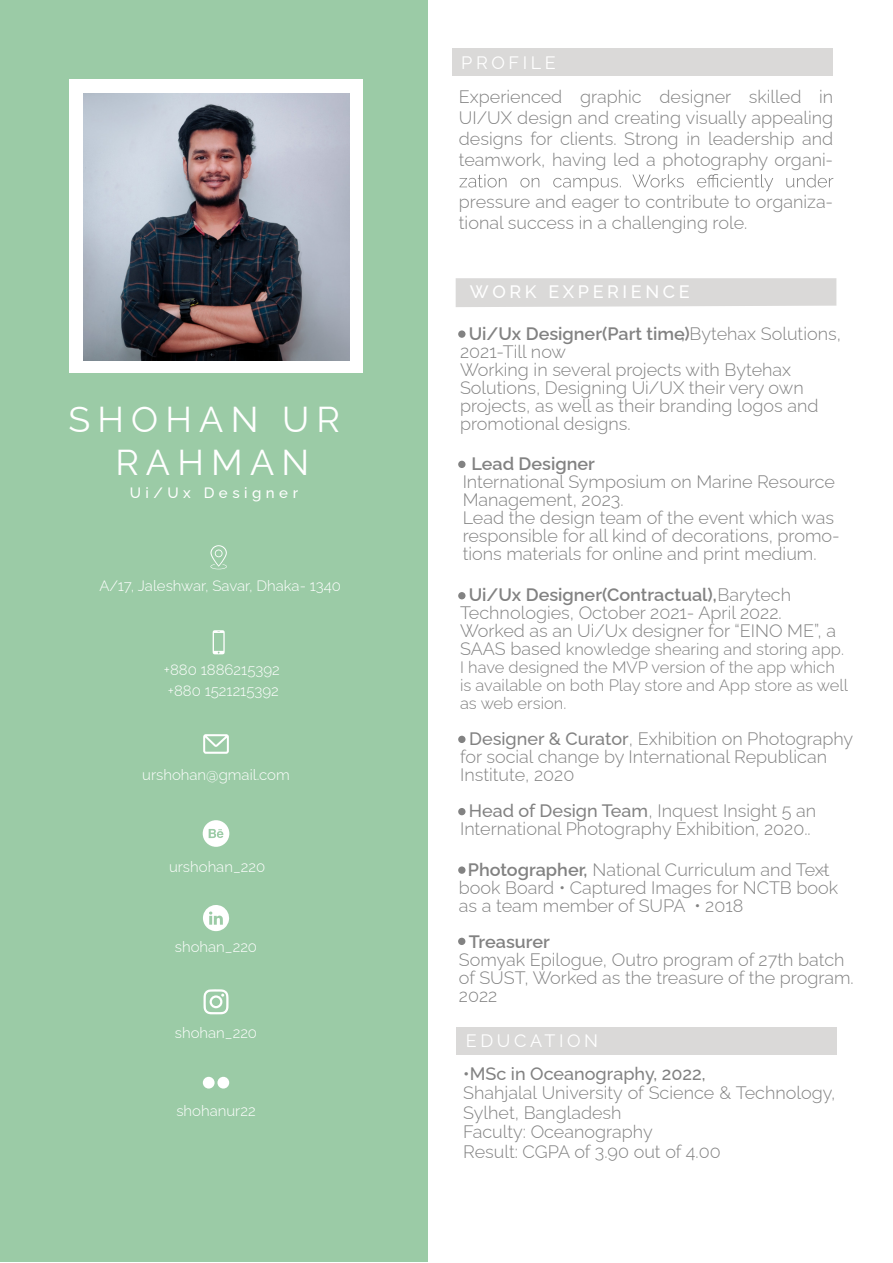
<style>
.page{position:relative;width:893px;height:1263px;background:#fff}
.page>*{position:absolute;margin:0;border:0;box-sizing:border-box;transform-origin:0 0}
.t1{font:36px/43.2px "Raleway";letter-spacing:.2em;color:#fff;text-align:center}
.t2{font:300 18px/18px "Raleway";color:#828282}
.t3{font:500 18px "Raleway";color:#828282}
.t4{font:600 18px "Raleway";color:#828282}
.t5{font:18px "Raleway";letter-spacing:.2em;color:#fff}
.t6{font:500 18px "Raleway";letter-spacing:.2em;color:#fff}
.t7{font:300 16.5px/18px "Raleway";color:#828282}
.t8{font:300 15px/20.5px "Raleway";color:#fff}
.t9{font:500 15px "Raleway";letter-spacing:.3em;color:#fff}
.s1{font-weight:600}
.s2{font-weight:500}
.s3{font-size:18px}
</style>
<div class="page">
<div style="left:452px;top:48px;width:381px;height:28px;background:#dad9d8"></div>
<div style="left:456px;top:1027px;width:380px;height:28px;background:#dad9d8"></div>
<div style="left:0;top:0;width:427px;height:1261px;background:#9bcba6"></div>
<div style="left:456px;top:278px;width:380px;height:29px;background:#dad9d8"></div>
<svg style="left:459px;top:174px;width:374px;height:17px"></svg>
<div style="left:217px;top:1077px;width:12px;height:11px;background:#fff;border-radius:50%"></div>
<div style="left:203px;top:1077px;width:12px;height:11px;background:#fff;border-radius:50%"></div>
<svg style="left:203px;top:989px;width:26px;height:25px"></svg>
<svg style="left:203px;top:734px;width:26px;height:20px"></svg>
<svg style="left:203px;top:820px;width:26px;height:27px"></svg>
<svg style="left:203px;top:905px;width:27px;height:26px"></svg>
<div style="left:69px;top:79px;width:294px;height:293px;background:#fff"></div>
<svg style="left:213px;top:630px;width:12px;height:24px"></svg>
<svg style="left:210px;top:545px;width:17px;height:24px"></svg>
<div style="left:458px;top:330px;width:7px;height:8px;background:#828282;border-radius:50%"></div>
<div style="left:458px;top:592px;width:7px;height:7px;background:#828282;border-radius:50%"></div>
<div style="left:458px;top:735px;width:8px;height:8px;background:#828282;border-radius:50%"></div>
<div style="left:458px;top:808px;width:8px;height:7px;background:#828282;border-radius:50%"></div>
<div style="left:458px;top:866px;width:8px;height:8px;background:#828282;border-radius:50%"></div>
<div style="left:458px;top:937px;width:8px;height:8px;background:#828282;border-radius:50%"></div>
<div style="left:458px;top:461px;width:8px;height:7px;background:#828282;border-radius:50%"></div>
<img style="left:83px;top:94px;width:266px;height:266px">
<h1 class="t1" style="left:68px;top:401px;width:273px">SHOHAN UR<br>RAHMAN</h1>
<p class="t9" style="left:130px;top:487px;width:170px">Ui/Ux Designer</p>
<p class="t8" style="left:99px;top:577px;width:243px">A/17, Jaleshwar, Savar, Dhaka- 1340</p>
<p class="t8" style="left:164px;top:661px;width:117px">+880 1886215392 +880 1521215392</p>
<p class="t8" style="left:142px;top:766px;width:149px">urshohan@gmail.com</p>
<p class="t8" style="left:169px;top:857px;width:98px">urshohan_220</p>
<p class="t8" style="left:175px;top:938px;width:84px">shohan_220</p>
<p class="t8" style="left:175px;top:1024px;width:84px">shohan_220</p>
<p class="t8" style="left:176px;top:1102px;width:81px">shohanur22</p>
<p class="t5" style="left:461px;top:55px;width:96px">PROFILE</p>
<p class="t2" style="left:459px;top:88px;width:376px;line-height:21px;text-align:justify">Experienced graphic designer skilled in UI/UX design and creating visually appealing designs for clients. Strong in leadership and teamwork, having led a photography organi-</p>
<p class="t2" style="left:459px;top:193px;width:376px;line-height:21px">pressure and eager to contribute to organiza&shy;tional success in a challenging role.</p>
<p class="t6" style="left:470px;top:284px;width:221px">WORK EXPERIENCE</p>
<p class="t2" style="left:460px;top:327px;width:382px;text-indent:9px"><span class="s1">Ui/Ux Designer(Part time)</span><span class="s2">,</span> Bytehax Solutions, 2021-Till now<br>Working in several projects with Bytehax Solutions, Designing Ui/UX their very own projects, as well as their branding logos and promotional designs.</p>
<p class="t4" style="left:471px;top:456px;width:125px">Lead Designer</p>
<p class="t2" style="left:463px;top:474px;width:378px">International Symposium on Marine Resource Management, 2023.<br>Lead the design team of the event which was responsible for all kind of decorations, promo&shy;tions materials for online and print medium.</p>
<p class="t2" style="left:460px;top:588px;width:378px;text-indent:9px"><span class="s1">Ui/Ux Designer(Contractual),</span>Barytech<br>Technologies, October 2021- April 2022.<br>Worked as an Ui/Ux designer for “EINO ME”, a</p>
<p class="t7" style="left:460px;top:642px;width:390px"><span class="s3">SAAS based</span> knowledge shearing and storing app.<br>I have designed the MVP version of the app which is available on both Play store and App store as well as web ersion.</p>
<p class="t2" style="left:460px;top:732px;width:395px;text-indent:9px"><span class="s2">Designer &amp; Curator</span>, Exhibition on Photography for social change by International Republican<br>Institute, 2020</p>
<p class="t2" style="left:460px;top:804px;width:358px;text-align:center"><span class="s2">Head of Design Team</span>, Inquest Insight 5 an<br>International Photography Exhibition, 2020..</p>
<p class="t2" style="left:459px;top:862px;width:381px;text-indent:9px"><span class="s1">Photographer,</span> National Curriculum and Text&shy;book Board ï Captured Images for NCTB book as a team member of SUPA ï 2018</p>
<p class="t4" style="left:469px;top:934px;width:83px">Treasurer</p>
<p class="t2" style="left:459px;top:952px;width:396px">Somyak Epilogue, Outro program of 27th batch of SUST, Worked as the treasure of the program.<br>2022</p>
<p class="t5" style="left:466px;top:1034px;width:134px">EDUCATION</p>
<p class="t3" style="left:463px;top:1066px;width:244px">ïMSc in Oceanography, 2022,</p>
<p class="t2" style="left:463px;top:1085px;width:373px;line-height:19.5px">Shahjalal University of Science &amp; Technology,<br>Sylhet, Bangladesh<br>Faculty: Oceanography<br>Result: CGPA of 3.90 out of 4.00</p>
</div>
